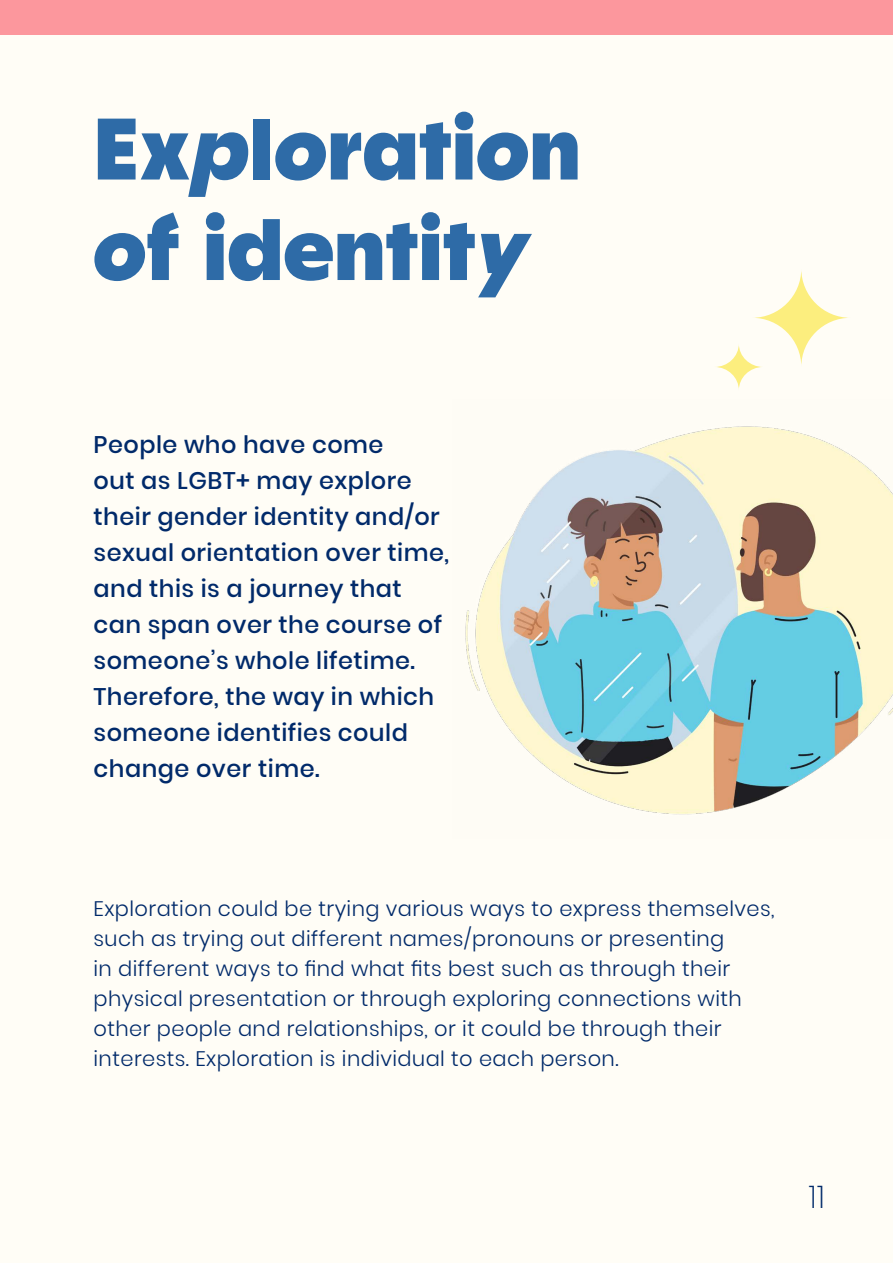
<style>
.page{position:relative;width:893px;height:1263px;background:#fffdf6}
.page>*{position:absolute;margin:0;border:0;box-sizing:border-box;transform-origin:0 0}
.t1{font:900 87px/100.5px "Neighbor";letter-spacing:.01em;color:#2e6ba7}
.t2{font:200 31.5px "Poppins";color:#012a6a}
.t3{font:500 24px/36px "Poppins";letter-spacing:.02em;color:#012a6a}
.t4{font:300 21px/30px "Poppins";letter-spacing:.02em;color:#012a6a}
.s1{font-style:italic}
</style>
<div class="page">
<div style="left:0;top:0;width:893px;height:34px;background:#fc979d"></div>
<img style="left:465px;top:426px;width:428px;height:389px">
<svg style="left:752px;top:269px;width:98px;height:98px"></svg>
<svg style="left:714px;top:344px;width:49px;height:46px"></svg>
<h1 class="t1" style="left:94px;top:97px;width:488px">Ex<span class="s1">p</span>l<span class="s1">o</span>rati<span class="s1">o</span>n <span class="s1">o</span>f identit<span class="s1">y</span></h1>
<p class="t3" style="left:94px;top:426px;width:357px">People who have come<br>out as LGBT+ may explore their gender identity and/or sexual orientation over time, and this is a journey that can span over the course of someone’s whole lifetime.<br>Therefore, the way in which someone identifies could change over time.</p>
<p class="t4" style="left:94px;top:893px;width:682px">Exploration could be trying various ways to express themselves, such as trying out different names/pronouns or presenting<br>in different ways to find what fits best such as through their physical presentation or through exploring connections with other people and relationships, or it could be through their interests. Exploration is individual to each person.</p>
<h2 class="t2" style="left:809px;top:1178px;width:18px">11</h2>
</div>
